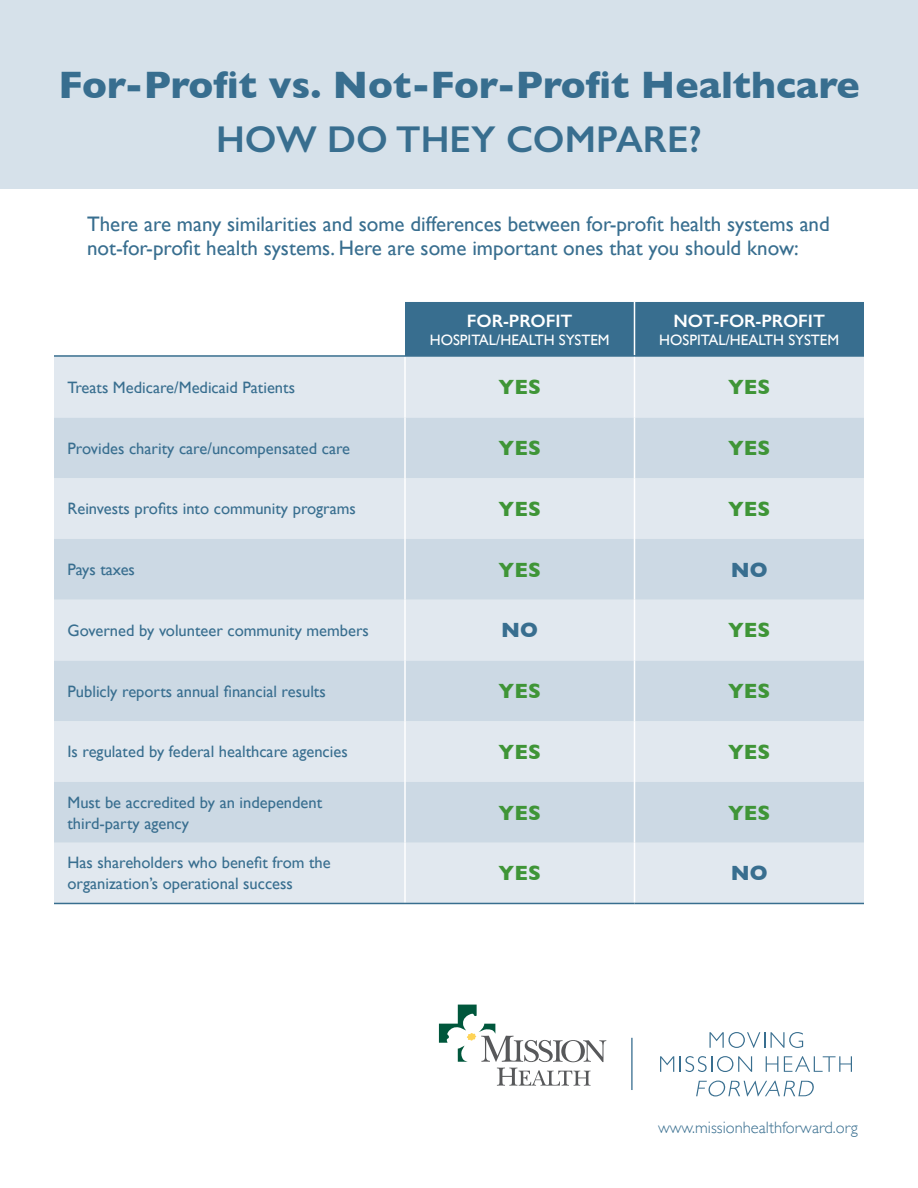
<style>
.page{position:relative;width:918px;height:1188px;background:#fff}
.page>*{position:absolute;margin:0;border:0;box-sizing:border-box;transform-origin:0 0}
.t1{font:700 39px "Gill Sans";color:#386e8f}
.t2{font:600 37.5px "Gill Sans";color:#386e8f}
.t3{font:21px/24px "Gill Sans";color:#386e8f}
.t4{font:700 21px "Gill Sans";color:#3f9537}
.t5{font:700 21px "Gill Sans";color:#386e8f}
.t6{font:600 18px "Gill Sans";color:#fff}
.t7{font:16.5px/21px "Gill Sans";color:#386e8f}
.t8{font:300 16.5px "Gill Sans";color:#386e8f}
.t9{font:15px "Gill Sans";color:#fff}
</style>
<div class="page">
<svg style="left:710px;top:1032px;width:55px;height:16px"></svg>
<svg style="left:771px;top:1032px;width:32px;height:16px"></svg>
<svg style="left:660px;top:1056px;width:14px;height:16px"></svg>
<svg style="left:680px;top:1056px;width:72px;height:16px"></svg>
<svg style="left:766px;top:1056px;width:12px;height:16px"></svg>
<svg style="left:784px;top:1056px;width:68px;height:16px"></svg>
<svg style="left:696px;top:1081px;width:118px;height:15px"></svg>
<hr style="left:631px;top:1038px;width:2px;height:52px;background:#386e8f">
<svg style="left:439px;top:1005px;width:167px;height:57px"></svg>
<svg style="left:497px;top:1068px;width:94px;height:18px"></svg>
<div style="left:0;top:0;width:918px;height:189px;background:#d6e1ea"></div>
<div style="left:405px;top:302px;width:459px;height:53px;background:#386e8f"></div>
<div style="left:54px;top:357px;width:810px;height:546px;background:#e1e8ef"></div>
<svg style="left:54px;top:417px;width:810px;height:426px;background:#d5dfe8"></svg>
<hr style="left:634px;top:302px;width:1px;height:53px;background:#fff">
<hr style="left:634px;top:357px;width:1px;height:60px;background:#fff">
<hr style="left:634px;top:417px;width:1px;height:61px;background:#fff">
<hr style="left:634px;top:478px;width:1px;height:61px;background:#fff">
<hr style="left:634px;top:539px;width:1px;height:61px;background:#fff">
<hr style="left:634px;top:600px;width:1px;height:60px;background:#fff">
<hr style="left:634px;top:660px;width:1px;height:61px;background:#fff">
<hr style="left:634px;top:721px;width:1px;height:61px;background:#fff">
<hr style="left:634px;top:782px;width:1px;height:61px;background:#fff">
<hr style="left:634px;top:843px;width:1px;height:60px;background:#fff">
<hr style="left:404px;top:357px;width:2px;height:60px;background:#fff">
<hr style="left:404px;top:417px;width:2px;height:61px;background:#fff">
<hr style="left:404px;top:478px;width:2px;height:61px;background:#fff">
<hr style="left:404px;top:539px;width:2px;height:61px;background:#fff">
<hr style="left:404px;top:600px;width:2px;height:60px;background:#fff">
<hr style="left:404px;top:660px;width:2px;height:61px;background:#fff">
<hr style="left:404px;top:721px;width:2px;height:61px;background:#fff">
<hr style="left:404px;top:782px;width:2px;height:61px;background:#fff">
<hr style="left:404px;top:843px;width:2px;height:60px;background:#fff">
<hr style="left:54px;top:355px;width:351px;height:2px;background:#386e8f">
<hr style="left:405px;top:355px;width:229px;height:2px;background:#386e8f">
<hr style="left:634px;top:355px;width:230px;height:2px;background:#386e8f">
<hr style="left:54px;top:903px;width:351px;height:1px;background:#386e8f">
<hr style="left:405px;top:903px;width:229px;height:1px;background:#386e8f">
<hr style="left:634px;top:903px;width:230px;height:1px;background:#386e8f">
<p class="t1" style="left:58px;top:54px;width:803px">For-Profit vs. Not-For-Profit Healthcare</p>
<p class="t2" style="left:216px;top:117px;width:487px">HOW DO THEY COMPARE?</p>
<p class="t3" style="left:87px;top:211px;width:744px">There are many similarities and some differences between for-profit health systems and not-for-profit health systems. Here are some important ones that you should know:</p>
<p class="t6" style="left:467px;top:310px;width:107px">FOR-PROFIT</p>
<p class="t9" style="left:430px;top:331px;width:181px">HOSPITAL/HEALTH SYSTEM</p>
<p class="t6" style="left:673px;top:310px;width:153px">NOT-FOR-PROFIT</p>
<p class="t9" style="left:659px;top:331px;width:181px">HOSPITAL/HEALTH SYSTEM</p>
<p class="t7" style="left:68px;top:377px;width:229px">Treats Medicare/Medicaid Patients</p>
<p class="t4" style="left:499px;top:371px;width:44px">YES</p>
<p class="t4" style="left:728px;top:371px;width:44px">YES</p>
<p class="t7" style="left:68px;top:437px;width:284px">Provides charity care/uncompensated care</p>
<p class="t4" style="left:499px;top:431px;width:44px">YES</p>
<p class="t4" style="left:728px;top:431px;width:44px">YES</p>
<p class="t7" style="left:68px;top:498px;width:290px">Reinvests profits into community programs</p>
<p class="t4" style="left:499px;top:492px;width:44px">YES</p>
<p class="t4" style="left:728px;top:492px;width:44px">YES</p>
<p class="t7" style="left:68px;top:559px;width:69px">Pays taxes</p>
<p class="t4" style="left:499px;top:553px;width:44px">YES</p>
<p class="t5" style="left:731px;top:553px;width:38px">NO</p>
<p class="t7" style="left:68px;top:620px;width:303px">Governed by volunteer community members</p>
<p class="t5" style="left:501px;top:614px;width:38px">NO</p>
<p class="t4" style="left:728px;top:614px;width:44px">YES</p>
<p class="t7" style="left:68px;top:680px;width:260px">Publicly reports annual financial results</p>
<p class="t4" style="left:499px;top:674px;width:44px">YES</p>
<p class="t4" style="left:728px;top:674px;width:44px">YES</p>
<p class="t7" style="left:68px;top:741px;width:282px">Is regulated by federal healthcare agencies</p>
<p class="t4" style="left:499px;top:735px;width:44px">YES</p>
<p class="t4" style="left:728px;top:735px;width:44px">YES</p>
<p class="t7" style="left:68px;top:791px;width:256px">Must be accredited by an independent third-party agency</p>
<p class="t4" style="left:499px;top:796px;width:44px">YES</p>
<p class="t4" style="left:728px;top:796px;width:44px">YES</p>
<p class="t7" style="left:68px;top:852px;width:265px">Has shareholders who benefit from the organization’s operational success</p>
<p class="t4" style="left:499px;top:857px;width:44px">YES</p>
<p class="t5" style="left:731px;top:857px;width:38px">NO</p>
<p class="t8" style="left:658px;top:1115px;width:201px">www.missionhealthforward.org</p>
</div>
